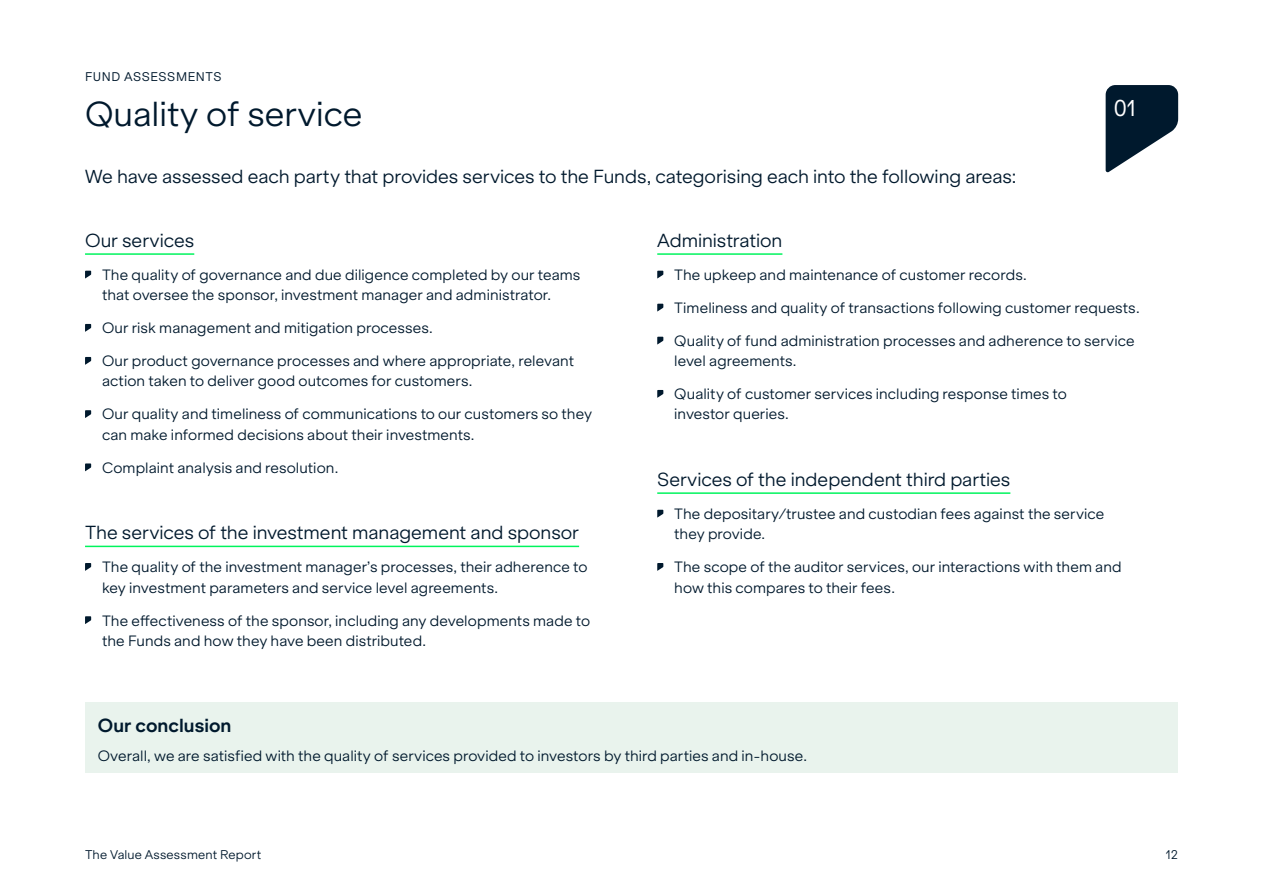
<style>
.page{position:relative;width:1263px;height:893px;background:#fff}
.page>*{position:absolute;margin:0;border:0;box-sizing:border-box;transform-origin:0 0}
.t1{font:300 33px "ES Klarheit Grotesk";color:#00192d}
.t2{font:21.75px "ES Klarheit Grotesk";color:#fff}
.t3{font:300 18px "ES Klarheit Grotesk";letter-spacing:-.005em;color:#00192d}
.t4{font:700 18px "ES Klarheit Grotesk";color:#00192d}
.t5{font:300 14.25px/20.2px "ES Klarheit Grotesk";letter-spacing:.005em;color:#00192d}
.t6{font:300 12px "ES Klarheit Grotesk";letter-spacing:.015em;color:#00192d}
.t7{font:12px "ES Klarheit Grotesk";letter-spacing:.05em;color:#00192d}
</style>
<div class="page">
<svg style="left:1106px;top:85px;width:72px;height:88px"></svg>
<hr style="left:85px;top:253px;width:109px;height:2px;background:#00f45d">
<hr style="left:85px;top:546px;width:494px;height:1px;background:#00f45d">
<svg style="left:85px;top:271px;width:6px;height:7px"></svg>
<svg style="left:85px;top:324px;width:6px;height:8px"></svg>
<svg style="left:85px;top:357px;width:6px;height:8px"></svg>
<svg style="left:85px;top:410px;width:6px;height:8px"></svg>
<svg style="left:85px;top:463px;width:6px;height:8px"></svg>
<svg style="left:85px;top:563px;width:6px;height:8px"></svg>
<svg style="left:85px;top:616px;width:6px;height:8px"></svg>
<hr style="left:657px;top:253px;width:125px;height:2px;background:#00f45d">
<hr style="left:657px;top:492px;width:353px;height:2px;background:#00f45d">
<svg style="left:657px;top:271px;width:6px;height:7px"></svg>
<svg style="left:657px;top:304px;width:6px;height:7px"></svg>
<svg style="left:657px;top:337px;width:6px;height:7px"></svg>
<svg style="left:657px;top:390px;width:6px;height:8px"></svg>
<svg style="left:657px;top:510px;width:6px;height:8px"></svg>
<svg style="left:657px;top:563px;width:6px;height:8px"></svg>
<div style="left:85px;top:702px;width:1092px;height:71px;background:#e9f3ed"></div>
<p class="t7" style="left:85px;top:66px;width:138px">FUND ASSESSMENTS</p>
<h1 class="t1" style="left:85px;top:87px;width:279px">Quality of service</h1>
<h2 class="t2" style="left:1114px;top:90px;width:24px">01</h2>
<p class="t3" style="left:85px;top:162px;width:933px">We have assessed each party that provides services to the Funds, categorising each into the following areas:</p>
<p class="t3" style="left:85px;top:225px;width:111px">Our services</p>
<p class="t5" style="left:102px;top:263px;width:480px">The quality of governance and due diligence completed by our teams that oversee the sponsor, investment manager and administrator.</p>
<p class="t5" style="left:102px;top:316px;width:332px">Our risk management and mitigation processes.</p>
<p class="t5" style="left:102px;top:349px;width:474px">Our product governance processes and where appropriate, relevant action taken to deliver good outcomes for customers.</p>
<p class="t5" style="left:102px;top:403px;width:491px">Our quality and timeliness of communications to our customers so they can make informed decisions about their investments.</p>
<p class="t5" style="left:102px;top:456px;width:238px">Complaint analysis and resolution.</p>
<p class="t3" style="left:85px;top:518px;width:496px">The services of the investment management and sponsor</p>
<p class="t5" style="left:102px;top:555px;width:487px">The quality of the investment manager’s processes, their adherence to key investment parameters and service level agreements.</p>
<p class="t5" style="left:102px;top:609px;width:490px">The effectiveness of the sponsor, including any developments made to the Funds and how they have been distributed.</p>
<p class="t3" style="left:657px;top:225px;width:127px">Administration</p>
<p class="t5" style="left:674px;top:263px;width:354px">The upkeep and maintenance of customer records.</p>
<p class="t5" style="left:674px;top:296px;width:467px">Timeliness and quality of transactions following customer requests.</p>
<p class="t5" style="left:674px;top:329px;width:462px">Quality of fund administration processes and adherence to service level agreements.</p>
<p class="t5" style="left:674px;top:382px;width:394px">Quality of customer services including response times to investor queries.</p>
<p class="t3" style="left:657px;top:464px;width:355px">Services of the independent third parties</p>
<p class="t5" style="left:674px;top:502px;width:432px">The depositary/trustee and custodian fees against the service they provide.</p>
<p class="t5" style="left:674px;top:555px;width:449px">The scope of the auditor services, our interactions with them and how this compares to their fees.</p>
<p class="t4" style="left:98px;top:710px;width:135px">Our conclusion</p>
<p class="t5" style="left:98px;top:744px;width:711px">Overall, we are satisfied with the quality of services provided to investors by third parties and in-house.</p>
<p class="t6" style="left:85px;top:845px;width:178px">The Value Assessment Report</p>
<p class="t6" style="left:1166px;top:845px;width:13px">12</p>
</div>
